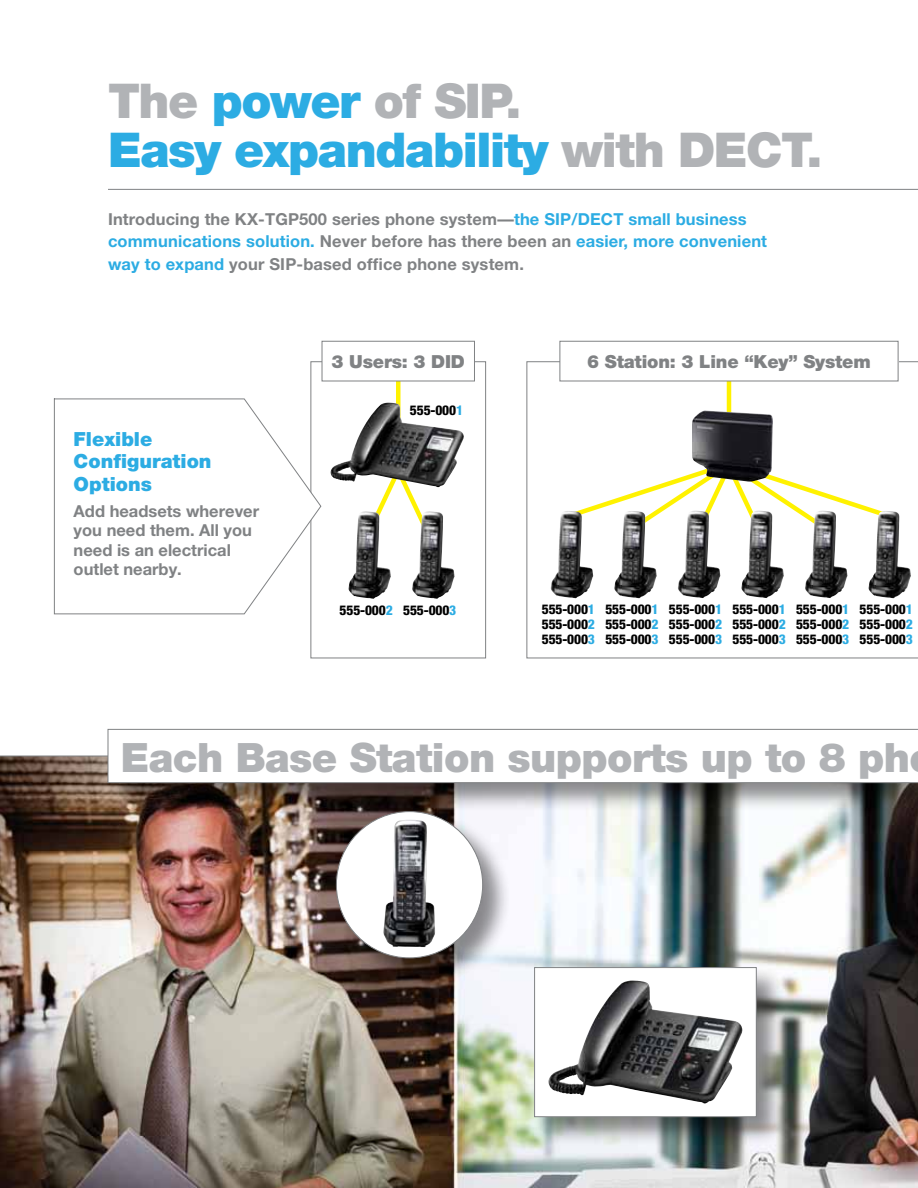
<style>
.page{position:relative;width:918px;height:1188px;background:#fff}
.page>*{position:absolute;margin:0;border:0;box-sizing:border-box;transform-origin:0 0}
.t1{font:900 48px/49.1px "Helvetica Neue";letter-spacing:-.03em;color:#2cace3}
.t2{font:900 40.5px "Helvetica Neue";letter-spacing:-.015em;color:#b1b3b6}
.t3{font:900 19.5px/22.5px "Helvetica Neue";color:#2cace3}
.t4{font:900 18px "Helvetica Neue";letter-spacing:-.01em;color:#808284}
.t5{font:700 16.5px/19.5px "Helvetica Neue";letter-spacing:.01em;color:#808284}
.t6{font:800 condensed 13.5px/15px "Helvetica Neue";letter-spacing:-.01em;color:#000;text-align:justify}
.s1{color:#b1b3b6}
.s2{color:#2cace3}
</style>
<div class="page">
<img style="left:0;top:756px;width:918px;height:432px">
<div style="left:311px;top:361px;width:175px;height:297px;border:1px solid #808284"></div>
<svg style="left:527px;top:361px;width:391px;height:297px"></svg>
<hr style="left:108px;top:189px;width:810px;height:1px;background:#808284">
<div style="left:532px;top:965px;width:253px;height:180px;background:#000;opacity:.45"></div>
<div style="left:535px;top:968px;width:221px;height:149px;background:#fff"></div>
<img style="left:548px;top:980px;width:194px;height:124px">
<div style="left:534px;top:967px;width:223px;height:150px;border:1px solid #808284"></div>
<svg style="left:54px;top:398px;width:268px;height:217px"></svg>
<hr style="left:727px;top:362px;width:4px;height:95px;background:#fff200">
<svg style="left:565px;top:457px;width:328px;height:90px"></svg>
<div style="left:396px;top:366px;width:5px;height:95px;background:#fff200"></div>
<svg style="left:376px;top:487px;width:63px;height:24px"></svg>
<div style="left:334px;top:809px;width:176px;height:177px;background:#000;opacity:.45"></div>
<div style="left:336px;top:812px;width:147px;height:146px;background:#fff;border-radius:50%"></div>
<img style="left:383px;top:820px;width:52px;height:127px">
<img style="left:692px;top:411px;width:81px;height:71px">
<div style="left:322px;top:341px;width:152px;height:40px;background:#fff"></div>
<div style="left:322px;top:341px;width:153px;height:40px;border:1px solid #808284"></div>
<div style="left:560px;top:341px;width:338px;height:40px;background:#fff"></div>
<div style="left:560px;top:341px;width:338px;height:40px;border:1px solid #808284"></div>
<img style="left:868px;top:511px;width:43px;height:87px">
<img style="left:550px;top:511px;width:43px;height:87px">
<img style="left:614px;top:511px;width:43px;height:87px">
<img style="left:678px;top:511px;width:42px;height:87px">
<img style="left:741px;top:511px;width:43px;height:87px">
<img style="left:805px;top:511px;width:42px;height:87px">
<img style="left:348px;top:511px;width:43px;height:88px">
<img style="left:412px;top:511px;width:43px;height:88px">
<img style="left:330px;top:403px;width:134px;height:84px">
<div style="left:105px;top:727px;width:813px;height:84px;background:#000;opacity:.45"></div>
<svg style="left:108px;top:729px;width:810px;height:54px"></svg>
<h1 class="t1" style="left:108px;top:80px;width:716px"><span class="s1">The</span> power <span class="s1">of SIP.<br></span>Easy expandability <span class="s1">with DECT.</span></h1>
<p class="t5" style="left:108px;top:209px;width:661px;line-height:22.5px">Introducing the KX-TGP500 series phone system—<span class="s2">the SIP/DECT small business communications solution.</span> Never before has there been an <span class="s2">easier, more convenient way to expand</span> your SIP-based office phone system.</p>
<p class="t4" style="left:332px;top:355px;width:135px">3 Users: 3 DID</p>
<p class="t4" style="left:587px;top:355px;width:285px">6 Station: 3 Line “Key” System</p>
<p class="t3" style="left:74px;top:429px;width:139px">Flexible<br>Configuration<br>Options</p>
<p class="t5" style="left:74px;top:503px;width:187px">Add headsets wherever you need them. All you need is an electrical outlet nearby.</p>
<p class="t6" style="left:410px;top:403px;width:55px">555-000<span class="s2">1</span></p>
<p class="t6" style="left:340px;top:603px;width:118px">555-000<span class="s2">2</span> 555-000<span class="s2">3</span></p>
<p class="t6" style="left:542px;top:602px;width:55px">555-000<span class="s2">1<br></span>555-000<span class="s2">2<br></span>555-000<span class="s2">3</span></p>
<p class="t6" style="left:605px;top:602px;width:55px">555-000<span class="s2">1<br></span>555-000<span class="s2">2<br></span>555-000<span class="s2">3</span></p>
<p class="t6" style="left:669px;top:602px;width:55px">555-000<span class="s2">1<br></span>555-000<span class="s2">2<br></span>555-000<span class="s2">3</span></p>
<p class="t6" style="left:733px;top:602px;width:55px">555-000<span class="s2">1<br></span>555-000<span class="s2">2<br></span>555-000<span class="s2">3</span></p>
<p class="t6" style="left:796px;top:602px;width:55px">555-000<span class="s2">1<br></span>555-000<span class="s2">2<br></span>555-000<span class="s2">3</span></p>
<p class="t6" style="left:860px;top:602px;width:55px">555-000<span class="s2">1<br></span>555-000<span class="s2">2<br></span>555-000<span class="s2">3</span></p>
<h2 class="t2" style="left:121px;top:742px;width:791px">Each Base Station supports up to 8 ph</h2>
</div>
